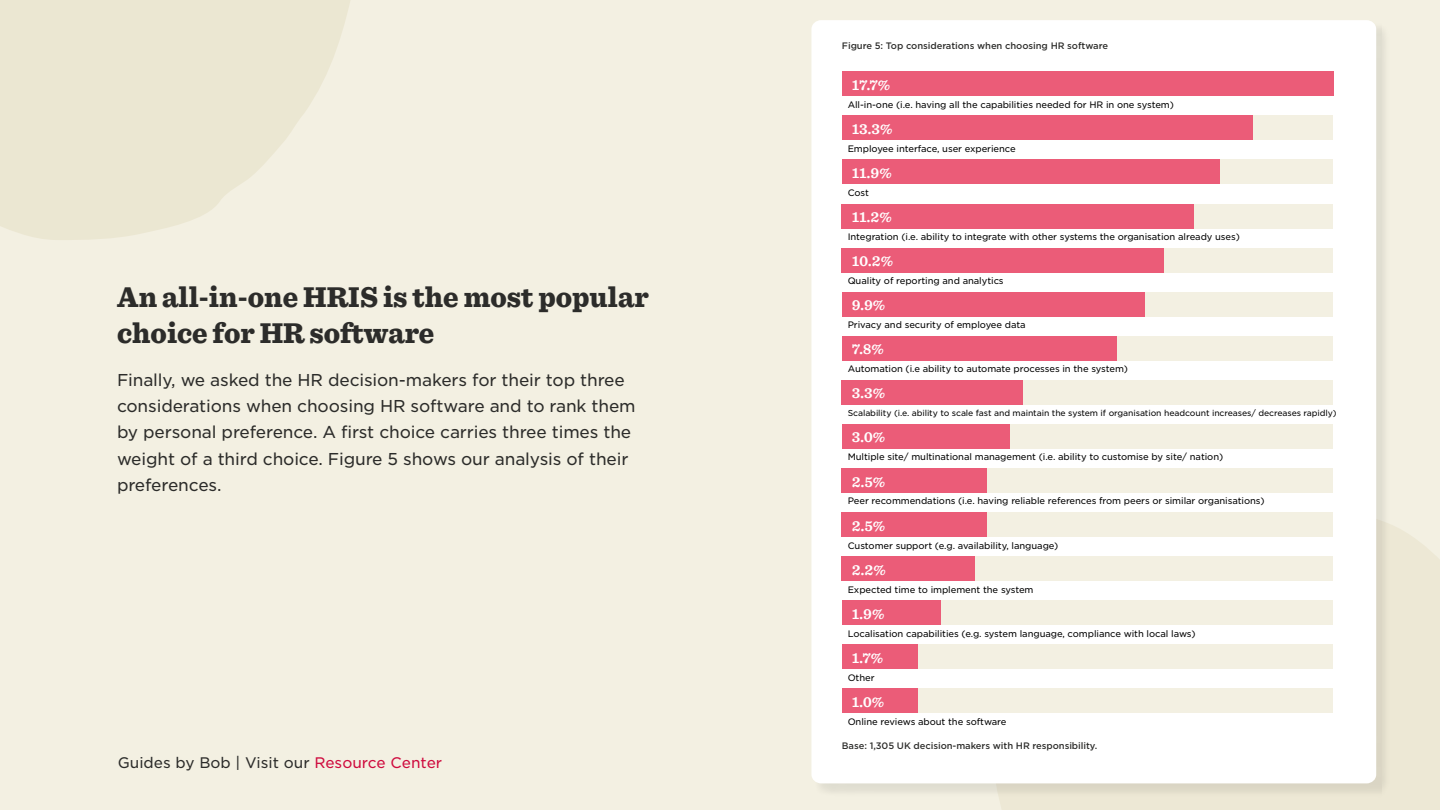
<style>
.page{position:relative;width:1440px;height:810px;background:#f3f0e2}
.page>*{position:absolute;margin:0;border:0;box-sizing:border-box;transform-origin:0 0}
.t1{font:900 30px/36px "Sentinel";color:#2c2c2a;scale:.95 1}
.t2{font:16.5px/26.2px "Gotham S Sm";letter-spacing:-.01em;color:#2c2c2a}
.t3{font:14.7px "Gotham S Sm";color:#2c2c2a}
.t4{font:700 13.95px "Sentinel S Sm";letter-spacing:-.01em;color:#fff}
.t5{font:9px "Gotham S Sm";letter-spacing:-.01em;color:#000}
.t6{font:500 9px "Gotham S Sm";letter-spacing:-.01em;color:#2c2c2a}
.t7{font:8.25px "Gotham S Sm";letter-spacing:-.01em;color:#000}
.s1{color:#cf0b3e}
</style>
<div class="page">
<div style="left:999px;top:525px;width:441px;height:285px;background:#ede8d5"></div>
<svg style="left:0;top:0;width:350px;height:240px;fill:#ebe7d2"></svg>
<div style="left:813px;top:22px;width:578px;height:776px;background:#000;opacity:.08"></div>
<div style="left:811px;top:20px;width:565px;height:763px;background:#fff;border-radius:9px"></div>
<div style="left:926px;top:160px;width:407px;height:24px;background:#f3f0e2"></div>
<div style="left:926px;top:204px;width:407px;height:24px;background:#f3f0e2"></div>
<div style="left:926px;top:248px;width:407px;height:24px;background:#f3f0e2"></div>
<div style="left:926px;top:292px;width:407px;height:24px;background:#f3f0e2"></div>
<div style="left:926px;top:336px;width:407px;height:25px;background:#f3f0e2"></div>
<div style="left:926px;top:380px;width:407px;height:25px;background:#f3f0e2"></div>
<div style="left:926px;top:424px;width:407px;height:25px;background:#f3f0e2"></div>
<div style="left:926px;top:468px;width:407px;height:25px;background:#f3f0e2"></div>
<div style="left:926px;top:512px;width:407px;height:25px;background:#f3f0e2"></div>
<div style="left:926px;top:556px;width:407px;height:25px;background:#f3f0e2"></div>
<div style="left:926px;top:600px;width:407px;height:25px;background:#f3f0e2"></div>
<div style="left:909px;top:644px;width:424px;height:25px;background:#f3f0e2"></div>
<div style="left:909px;top:688px;width:424px;height:25px;background:#f3f0e2"></div>
<div style="left:884px;top:116px;width:449px;height:24px;background:#f3f0e2"></div>
<div style="left:842px;top:116px;width:411px;height:24px;background:#eb5c78"></div>
<div style="left:842px;top:72px;width:491px;height:24px;background:#eb5c78"></div>
<div style="left:842px;top:292px;width:303px;height:24px;background:#eb5c78"></div>
<div style="left:842px;top:468px;width:145px;height:25px;background:#eb5c78"></div>
<div style="left:842px;top:160px;width:378px;height:24px;background:#eb5c78"></div>
<div style="left:842px;top:336px;width:275px;height:25px;background:#eb5c78"></div>
<div style="left:842px;top:512px;width:145px;height:25px;background:#eb5c78"></div>
<div style="left:842px;top:204px;width:352px;height:24px;background:#eb5c78"></div>
<div style="left:842px;top:380px;width:181px;height:25px;background:#eb5c78"></div>
<div style="left:842px;top:556px;width:133px;height:25px;background:#eb5c78"></div>
<div style="left:842px;top:644px;width:75px;height:25px;background:#eb5c78"></div>
<div style="left:842px;top:688px;width:75px;height:25px;background:#eb5c78"></div>
<div style="left:842px;top:248px;width:322px;height:24px;background:#eb5c78"></div>
<div style="left:842px;top:424px;width:168px;height:25px;background:#eb5c78"></div>
<div style="left:842px;top:600px;width:98px;height:25px;background:#eb5c78"></div>
<h1 class="t1" style="left:117px;top:278px;width:561px">An all-in-one HRIS is the most popular choice for HR software</h1>
<p class="t2" style="left:117px;top:366px;width:520px">Finally, we asked the HR decision-makers for their top three considerations when choosing HR software and to rank them by personal preference A. first choice carries three times the weight of a third choice. Figure 5 shows our analysis of their preferences.</p>
<h3 class="t3" style="left:118px;top:753px;width:326px">Guides by Bob | Visit our <span class="s1">Resource Center</span></h3>
<p class="t6" style="left:842px;top:40px;width:268px">Figure 5: Top considerations when choosing HR software</p>
<h3 class="t4" style="left:852px;top:74px;width:40px">17.7%</h3>
<p class="t5" style="left:848px;top:99px;width:328px">All-in-one ( e. i . having all the capabilities needed for HR in one system(</p>
<h3 class="t4" style="left:852px;top:118px;width:42px">13.3%</h3>
<p class="t5" style="left:848px;top:143px;width:170px">Employee interface, user experience</p>
<h3 class="t4" style="left:852px;top:162px;width:42px">11.9%</h3>
<p class="t5" style="left:848px;top:187px;width:23px">Cost</p>
<h3 class="t4" style="left:852px;top:206px;width:42px">11.2%</h3>
<p class="t5" style="left:848px;top:231px;width:394px">Integration ( e. i . ability to integrate with other systems the organisation already uses(</p>
<h3 class="t4" style="left:852px;top:250px;width:43px">10.2%</h3>
<p class="t5" style="left:848px;top:275px;width:158px">Quality of reporting and analytics</p>
<h3 class="t4" style="left:852px;top:294px;width:35px">9.9%</h3>
<p class="t5" style="left:848px;top:319px;width:179px">Privacy and security of employee data</p>
<h3 class="t4" style="left:852px;top:338px;width:34px">7.8%</h3>
<p class="t5" style="left:848px;top:363px;width:282px">Automation ( e. i ability to automate processes in the system(</p>
<h3 class="t4" style="left:852px;top:382px;width:35px">3.3%</h3>
<p class="t7" style="left:848px;top:407px;width:491px">Scalability ( e. i . ability to scale fast and maintain the system if organisation headcount increases/ decreases rapidly(</p>
<h3 class="t4" style="left:852px;top:426px;width:35px">3.0%</h3>
<p class="t5" style="left:848px;top:451px;width:377px">Multiple site/ multinational management ( e. i . ability to customise by site/ nation(</p>
<h3 class="t4" style="left:852px;top:470px;width:35px">2.5%</h3>
<p class="t5" style="left:848px;top:495px;width:418px">Peer recommendations ( e. i . having reliable references from peers or similar organisations(</p>
<h3 class="t4" style="left:852px;top:514px;width:35px">2.5%</h3>
<p class="t5" style="left:848px;top:539px;width:212px">Customer support (e g. . availability, language(</p>
<h3 class="t4" style="left:852px;top:558px;width:36px">2.2%</h3>
<p class="t5" style="left:848px;top:583px;width:187px">Expected time to implement the system</p>
<h3 class="t4" style="left:852px;top:602px;width:34px">1.9%</h3>
<p class="t5" style="left:848px;top:627px;width:349px">Localisation capabilities (e g. . system language, compliance with local laws(</p>
<h3 class="t4" style="left:852px;top:647px;width:33px">1.7%</h3>
<p class="t5" style="left:848px;top:671px;width:28px">Other</p>
<h3 class="t4" style="left:852px;top:691px;width:34px">1.0%</h3>
<p class="t5" style="left:848px;top:715px;width:160px">Online reviews about the software</p>
<p class="t6" style="left:842px;top:740px;width:257px">Base: 1,305 UK decision-makers with HR responsibility.</p>
</div>
